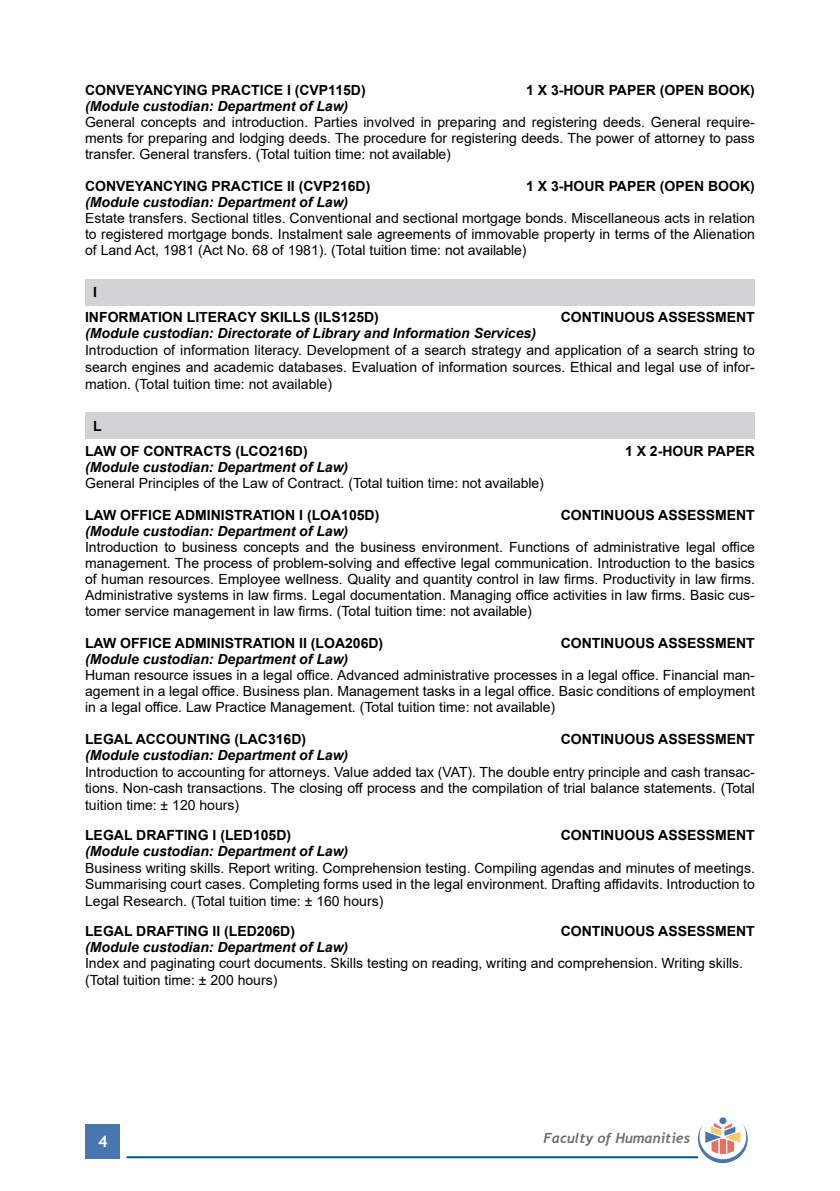
<style>
.page{position:relative;width:840px;height:1191px;background:#fff}
.page>*{position:absolute;margin:0;border:0;box-sizing:border-box;transform-origin:0 0}
.t1{font:700 16px "Trebuchet MS";color:#fff}
.t2{font:14px/16px "Arial";color:#000;text-align:justify}
.t3{font:700 14px/24px "Arial";color:#000}
.t4{font:italic 700 14px "Arial";color:#000}
.t5{font:italic 700 14px "Trebuchet";color:#6d6e71}
</style>
<div class="page">
<div style="left:86px;top:1124px;width:34px;height:34px;background:#4777ae"></div>
<hr style="left:126px;top:1156px;width:571px;height:2px;background:#005596">
<div style="left:719px;top:1117px;width:7px;height:7px;background:#4777ae;border-radius:50%"></div>
<svg style="left:697px;top:1123px;width:50px;height:40px"></svg>
<div style="left:85px;top:279px;width:669px;height:26px;background:#d1d3d4"></div>
<div style="left:85px;top:412px;width:669px;height:27px;background:#d1d3d4"></div>
<p class="t3" style="left:85px;top:78px;width:282px">CONVEYANCYING PRACTICE I (CVP115D)</p>
<p class="t3" style="left:526px;top:78px;width:230px">1 X 3-HOUR PAPER (OPEN BOOK)</p>
<p class="t4" style="left:85px;top:97px;width:264px">(Module custodian: Department of Law)</p>
<p class="t2" style="left:85px;top:114px;width:671px">General concepts and introduction. Parties involved in preparing and registering deeds. General require&shy;ments for preparing and lodging deeds. The procedure for registering deeds. The power of attorney to pass transfer. General transfers. (Total tuition time: not available)</p>
<p class="t3" style="left:85px;top:174px;width:286px">CONVEYANCYING PRACTICE II (CVP216D)</p>
<p class="t3" style="left:526px;top:174px;width:230px">1 X 3-HOUR PAPER (OPEN BOOK)</p>
<p class="t4" style="left:85px;top:193px;width:264px">(Module custodian: Department of Law)</p>
<p class="t2" style="left:85px;top:210px;width:671px">Estate transfers. Sectional titles. Conventional and sectional mortgage bonds. Miscellaneous acts in relation to registered mortgage bonds. Instalment sale agreements of immovable property in terms of the Alienation of Land Act, 1981 (Act No. 68 of 1981). (Total tuition time: not available)</p>
<p class="t3" style="left:85px;top:281px;width:295px;text-indent:8px">I<br>INFORMATION LITERACY SKILLS (ILS125D)</p>
<p class="t3" style="left:560px;top:305px;width:195px">CONTINUOUS ASSESSMENT</p>
<p class="t4" style="left:85px;top:324px;width:452px">(Module custodian: Directorate of Library and Information Services)</p>
<p class="t2" style="left:85px;top:341px;width:671px;line-height:16.8px">Introduction of information literacy. Development of a search strategy and application of a search string to search engines and academic databases. Evaluation of information sources. Ethical and legal use of infor&shy;mation. (Total tuition time: not available)</p>
<p class="t3" style="left:85px;top:413px;width:224px;line-height:24.8px;text-indent:8px">L<br>LAW OF CONTRACTS (LCO216D)</p>
<p class="t3" style="left:624px;top:439px;width:131px">1 X 2-HOUR PAPER</p>
<p class="t4" style="left:85px;top:457px;width:264px">(Module custodian: Department of Law)</p>
<p class="t2" style="left:85px;top:474px;width:460px">General Principles of the Law of Contract. (Total tuition time: not available)</p>
<p class="t3" style="left:85px;top:503px;width:295px">LAW OFFICE ADMINISTRATION I (LOA105D)</p>
<p class="t3" style="left:560px;top:503px;width:195px">CONTINUOUS ASSESSMENT</p>
<p class="t4" style="left:85px;top:521px;width:264px">(Module custodian: Department of Law)</p>
<p class="t2" style="left:85px;top:538px;width:671px">Introduction to business concepts and the business environment. Functions of administrative legal office management. The process of problem-solving and effective legal communication. Introduction to the basics of human resources. Employee wellness. Quality and quantity control in law firms. Productivity in law firms.<br>Administrative systems in law firms. Legal documentation. Managing office activities in law firms. Basic cus&shy;tomer service management in law firms. (Total tuition time: not available)</p>
<p class="t3" style="left:85px;top:631px;width:299px">LAW OFFICE ADMINISTRATION II (LOA206D)</p>
<p class="t3" style="left:560px;top:631px;width:195px">CONTINUOUS ASSESSMENT</p>
<p class="t4" style="left:85px;top:649px;width:264px">(Module custodian: Department of Law)</p>
<p class="t2" style="left:85px;top:666px;width:671px">Human resource issues in a legal office. Advanced administrative processes in a legal office. Financial man&shy;agement in a legal office. Business plan. Management tasks in a legal office. Basic conditions of employment in a legal office. Law Practice Management. (Total tuition time: not available)</p>
<p class="t3" style="left:85px;top:727px;width:222px">LEGAL ACCOUNTING (LAC316D)</p>
<p class="t3" style="left:560px;top:727px;width:195px">CONTINUOUS ASSESSMENT</p>
<p class="t4" style="left:85px;top:745px;width:264px">(Module custodian: Department of Law)</p>
<p class="t2" style="left:85px;top:763px;width:671px;line-height:16.6px">Introduction to accounting for attorneys. Value added tax (VAT). The double entry principle and cash transac&shy;tions. Non-cash transactions. The closing off process and the compilation of trial balance statements. (Total tuition time: ± 120 hours)</p>
<p class="t3" style="left:85px;top:823px;width:207px">LEGAL DRAFTING I (LED105D)</p>
<p class="t3" style="left:560px;top:823px;width:195px">CONTINUOUS ASSESSMENT</p>
<p class="t4" style="left:85px;top:841px;width:264px">(Module custodian: Department of Law)</p>
<p class="t2" style="left:85px;top:859px;width:671px;line-height:16.8px">Business writing skills. Report writing. Comprehension testing. Compiling agendas and minutes of meetings.<br>Summarising court cases. Completing forms used in the legal environment. Drafting affidavits. Introduction to Legal Research. (Total tuition time: ± 160 hours)</p>
<p class="t3" style="left:85px;top:919px;width:211px">LEGAL DRAFTING II (LED206D)</p>
<p class="t3" style="left:560px;top:919px;width:195px">CONTINUOUS ASSESSMENT</p>
<p class="t4" style="left:85px;top:938px;width:264px">(Module custodian: Department of Law)</p>
<p class="t2" style="left:85px;top:955px;width:659px">Index and paginating court documents. Skills testing on reading, writing and comprehension. Writing skills. (Total tuition time: ± 200 hours)</p>
<p class="t1" style="left:98px;top:1131px;width:11px">4</p>
<p class="t5" style="left:543px;top:1129px;width:148px">Faculty of Humanities</p>
</div>
